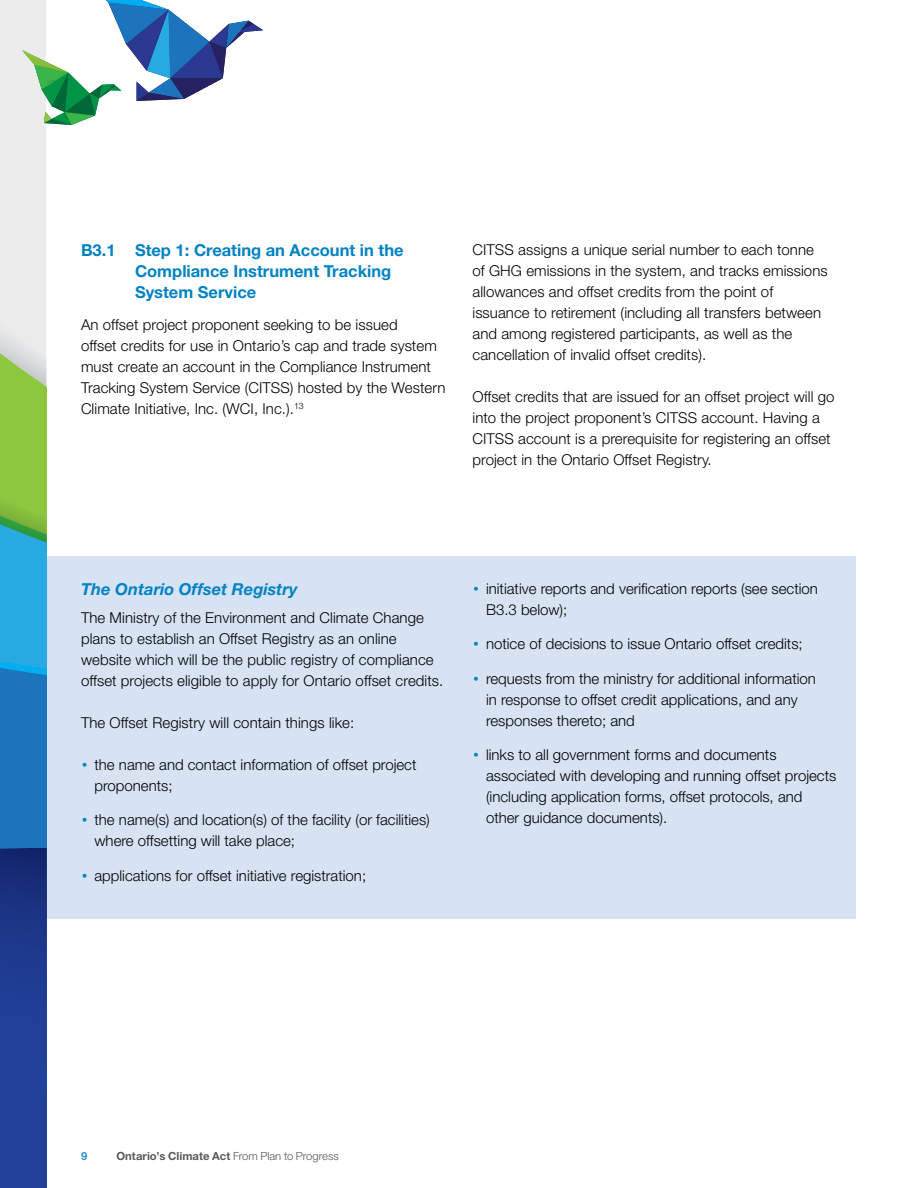
<style>
.page{position:relative;width:918px;height:1188px;background:#fff}
.page>*{position:absolute;margin:0;border:0;box-sizing:border-box;transform-origin:0 0}
.t1{font:700 16.5px/21px "Helvetica Neue";color:#0082c3}
.t2{font:italic 700 16.5px "Helvetica Neue";color:#0082c3}
.t3{font:300 15px/21px "Helvetica Neue";letter-spacing:.005em;color:#000}
.t4{font:700 11.25px "Helvetica Neue";letter-spacing:.005em;color:#58595b}
.t5{font:700 11.25px "Helvetica Neue";color:#3092cd}
.s1{font-family:"Gotham HTF";font-weight:400;color:#0082c3}
.s2{font-weight:300}
</style>
<div class="page">
<div style="left:14px;top:556px;width:842px;height:363px;background:#d7e3f3"></div>
<div style="left:0;top:0;width:46px;height:1188px;background:#ebebec"></div>
<svg style="left:0;top:335px;width:46px;height:853px;background:#3a7999"></svg>
<img style="left:43px;top:1058px;width:3px;height:42px">
<svg style="left:22px;top:0;width:241px;height:125px"></svg>
<p class="t1" style="left:135px;top:239px;width:270px;text-indent:-54px">B3.1 Step 1: Creating an Account in the<br>Compliance Instrument Tracking<br>System Service</p>
<p class="t3" style="left:81px;top:314px;width:366px">An offset project proponent seeking to be issued<br>offset credits for use in Ontario’s cap and trade system must create an account in the Compliance Instrument Tracking System Service (CITSS) hosted by the Western Climate Initiative, Inc. (WCI, Inc.).<sup>13</sup></p>
<p class="t3" style="left:473px;top:239px;width:357px">CITSS assigns a unique serial number to each tonne of GHG emissions in the system, and tracks emissions allowances and offset credits from the point of issuance to retirement (including all transfers between and among registered participants, as well as the cancellation of invalid offset credits).</p>
<p class="t3" style="left:473px;top:386px;width:364px">Offset credits that are issued for an offset project will go into the project proponent’s CITSS account. Having a CITSS account is a prerequisite for registering an offset project in the Ontario Offset Registry.</p>
<p class="t2" style="left:81px;top:579px;width:218px">The Ontario Offset Registry</p>
<p class="t3" style="left:81px;top:607px;width:364px">The Ministry of the Environment and Climate Change plans to establish an Offset Registry as an online website which will be the public registry of compliance offset projects eligible to apply for Ontario offset credits.</p>
<p class="t3" style="left:81px;top:712px;width:275px">The Offset Registry will contain things like:</p>
<p class="t3" style="left:94px;top:754px;width:324px;text-indent:-14px"><span class="s1">•</span> the name and contact information of offset project proponents;</p>
<p class="t3" style="left:94px;top:809px;width:337px;text-indent:-14px"><span class="s1">•</span> the name(s) and location(s) of the facility (or facilities) where offsetting will take place;</p>
<p class="t3" style="left:81px;top:865px;width:287px"><span class="s1">•</span> applications for offset initiative registration;</p>
<p class="t3" style="left:486px;top:578px;width:334px;text-indent:-14px"><span class="s1">•</span> initiative reports and verification reports (see section<br>B3.3 below);</p>
<p class="t3" style="left:472px;top:633px;width:332px"><span class="s1">•</span> notice of decisions to issue Ontario offset credits;</p>
<p class="t3" style="left:486px;top:668px;width:332px;text-indent:-14px"><span class="s1">•</span> requests from the ministry for additional information in response to offset credit applications, and any responses thereto; and</p>
<p class="t3" style="left:486px;top:744px;width:352px;text-indent:-14px"><span class="s1">•</span> links to all government forms and documents associated with developing and running offset projects (including application forms, offset protocols, and other guidance documents).</p>
<p class="t5" style="left:81px;top:1149px;width:8px">9</p>
<p class="t4" style="left:116px;top:1149px;width:224px">Ontario’s Climate Act <span class="s2">From Plan to Progress</span></p>
</div>
